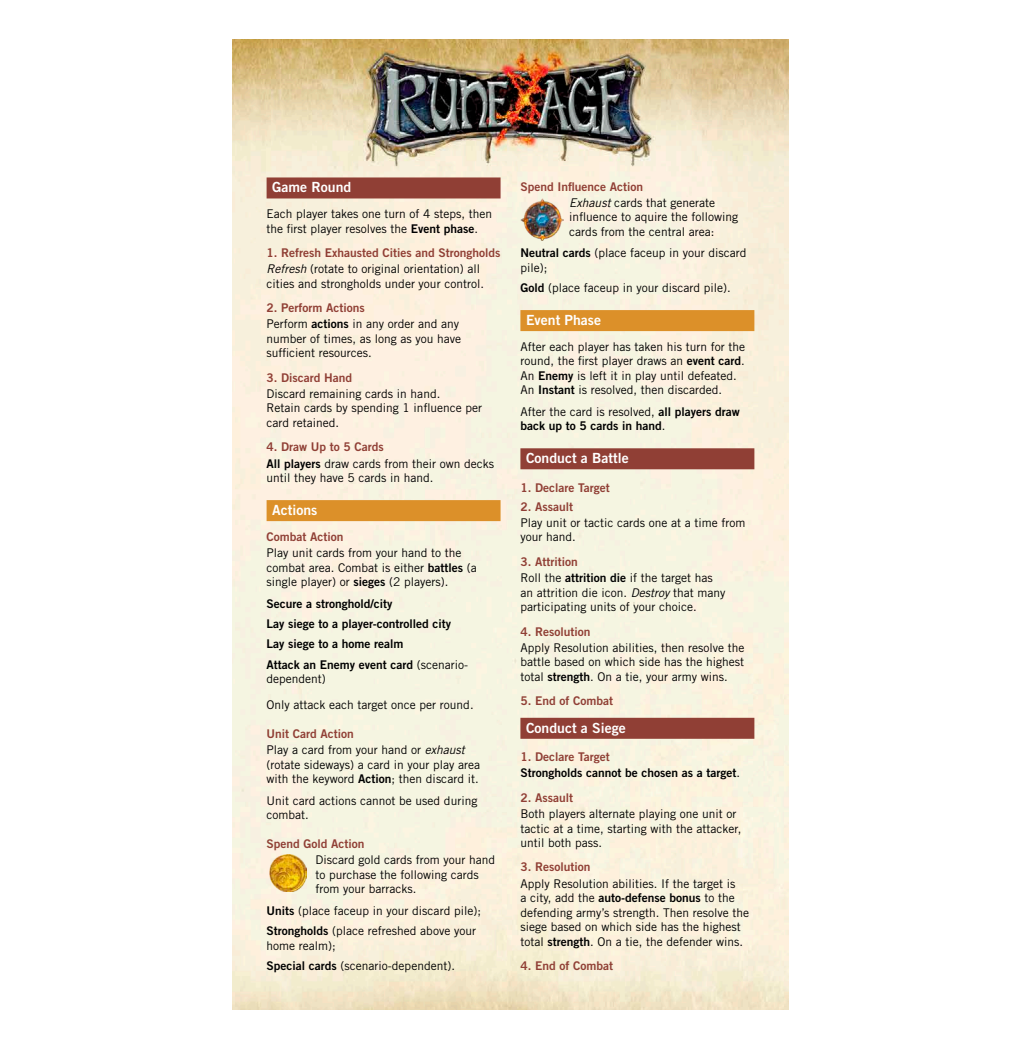
<style>
.page{position:relative;width:1021px;height:1049px;background:#fff}
.page>*{position:absolute;margin:0;border:0;box-sizing:border-box;transform-origin:0 0}
.t1{font:14px "Trade Gothic Bold Two";color:#fff}
.t2{font:12px/14.4px "Trade Gothic";color:#000}
.t3{font:12px "Trade Gothic Bold Two";color:#903f35}
.t4{font:12px/20.2px "Trade Gothic Bold Two";color:#000}
.s1{font-family:"Trade Gothic Bold Two"}
.s2{font-style:italic}
.s3{font-family:"Trade Gothic"}
.s4{color:#903f35}
</style>
<div class="page">
<img style="left:232px;top:40px;width:556px;height:969px">
<div style="left:266px;top:177px;width:234px;height:21px;background:#903f35"></div>
<div style="left:266px;top:500px;width:234px;height:21px;background:#dc9029"></div>
<img style="left:269px;top:855px;width:38px;height:36px">
<div style="left:520px;top:310px;width:234px;height:21px;background:#dc9029"></div>
<div style="left:520px;top:448px;width:234px;height:21px;background:#903f35"></div>
<div style="left:520px;top:718px;width:234px;height:21px;background:#903f35"></div>
<img style="left:520px;top:198px;width:43px;height:43px">
<p class="t1" style="left:272px;top:179px;width:80px">Game Round</p>
<p class="t2" style="left:266px;top:206px;width:227px">Each player takes one turn of 4 steps, then the first player resolves the <span class="s1">Event phase</span>.</p>
<p class="t3" style="left:266px;top:245px;width:235px">1. Refresh Exhausted Cities and Strongholds</p>
<p class="t2" style="left:266px;top:262px;width:219px"><span class="s2">Refresh</span> (rotate to original orientation) all cities and strongholds under your control.</p>
<p class="t3" style="left:266px;top:300px;width:100px">2. Perform Actions</p>
<p class="t2" style="left:266px;top:317px;width:196px">Perform <span class="s1">actions</span> in any order and any number of times, as long as you have sufficient resources.</p>
<p class="t3" style="left:266px;top:370px;width:87px">3. Discard Hand</p>
<p class="t2" style="left:266px;top:386px;width:217px">Discard remaining cards in hand.<br>Retain cards by spending 1 influence per card retained.</p>
<p class="t3" style="left:266px;top:440px;width:119px">4. Draw Up to 5 Cards</p>
<p class="t2" style="left:266px;top:456px;width:229px"><span class="s1">All players</span> draw cards from their own decks until they have 5 cards in hand.</p>
<p class="t1" style="left:272px;top:501px;width:47px">Actions</p>
<p class="t3" style="left:266px;top:529px;width:78px">Combat Action</p>
<p class="t2" style="left:266px;top:546px;width:212px">Play unit cards from your hand to the combat area. Combat is either <span class="s1">battles</span> (a single player) or <span class="s1">sieges</span> (2 players).</p>
<p class="t4" style="left:266px;top:593px;width:203px">Secure a stronghold/city<br>Lay siege to a player-controlled city<br>Lay siege to a home realm<br>Attack an Enemy event card <span class="s3">(scenario-</span></p>
<p class="t2" style="left:266px;top:666px;width:208px;line-height:25.8px">dependent)<br>Only attack each target once per round.</p>
<p class="t3" style="left:266px;top:726px;width:89px">Unit Card Action</p>
<p class="t2" style="left:266px;top:743px;width:215px">Play a card from your hand or <span class="s2">exhaust </span>(rotate sideways) a card in your play area with the keyword <span class="s1">Action</span>; then discard it.</p>
<p class="t2" style="left:266px;top:793px;width:212px">Unit card actions cannot be used during combat.</p>
<p class="t3" style="left:266px;top:836px;width:100px">Spend Gold Action</p>
<p class="t2" style="left:315px;top:853px;width:181px">Discard gold cards from your hand to purchase the following cards from your barracks.</p>
<p class="t2" style="left:266px;top:900px;width:216px;line-height:20.2px"><span class="s1">Units</span> (place faceup in your discard pile);<br><span class="s1">Strongholds</span> (place refreshed above your</p>
<p class="t2" style="left:266px;top:935px;width:190px;line-height:20.2px">home realm);<br><span class="s1">Special cards</span> (scenario-dependent).</p>
<p class="t3" style="left:520px;top:179px;width:124px">Spend Influence Action</p>
<p class="t2" style="left:569px;top:195px;width:170px"><span class="s2">Exhaust</span> cards that generate influence to aquire the following cards from the central area:</p>
<p class="t2" style="left:520px;top:246px;width:227px"><span class="s1">Neutral cards</span> (place faceup in your discard pile);</p>
<p class="t2" style="left:520px;top:280px;width:212px"><span class="s1">Gold</span> (place faceup in your discard pile).</p>
<p class="t1" style="left:526px;top:311px;width:77px">Event Phase</p>
<p class="t2" style="left:520px;top:339px;width:226px">After each player has taken his turn for the round, the first player draws an <span class="s1">event card</span>.<br>An <span class="s1">Enemy</span> is left it in play until defeated.<br>An <span class="s1">Instant</span> is resolved, then discarded.</p>
<p class="t2" style="left:520px;top:404px;width:221px">After the card is resolved, <span class="s1">all players draw</span></p>
<p class="t4" style="left:520px;top:416px;width:146px">back up to 5 cards in hand<span class="s3">.</span></p>
<p class="t1" style="left:526px;top:449px;width:104px">Conduct a Battle</p>
<p class="t3" style="left:520px;top:480px;width:91px">1. Declare Target</p>
<p class="t3" style="left:520px;top:499px;width:54px">2. Assault</p>
<p class="t2" style="left:520px;top:515px;width:226px">Play unit or tactic cards one at a time from your hand.</p>
<p class="t3" style="left:520px;top:554px;width:59px">3. Attrition</p>
<p class="t2" style="left:520px;top:570px;width:206px">Roll the <span class="s1">attrition die</span> if the target has an attrition die icon. <span class="s2">Destroy</span> that many participating units of your choice.</p>
<p class="t3" style="left:520px;top:624px;width:71px">4. Resolution</p>
<p class="t2" style="left:520px;top:640px;width:225px;text-align:justify">Apply Resolution abilities, then resolve the battle based on which side has the highest total <span class="s1">strength</span>. On a tie, your army wins.</p>
<p class="t3" style="left:520px;top:693px;width:94px">5. End of Combat</p>
<p class="t1" style="left:526px;top:719px;width:101px">Conduct a Siege</p>
<p class="t4" style="left:520px;top:748px;width:221px;line-height:16.2px"><span class="s4">1. Declare Target<br></span>Strongholds cannot be chosen as a target<span class="s3">.</span></p>
<p class="t3" style="left:520px;top:790px;width:54px">2. Assault</p>
<p class="t2" style="left:520px;top:806px;width:222px">Both players alternate playing one unit or tactic at a time, starting with the attacker, until both pass.</p>
<p class="t3" style="left:520px;top:860px;width:71px">3. Resolution</p>
<p class="t2" style="left:520px;top:876px;width:230px">Apply Resolution abilities. If the target is<br>a city, add the <span class="s1">auto-defense bonus</span> to the defending army’s strength. Then resolve the siege based on which side has the highest total <span class="s1">strength</span>. On a tie, the defender wins.</p>
<p class="t3" style="left:520px;top:958px;width:94px">4. End of Combat</p>
</div>
